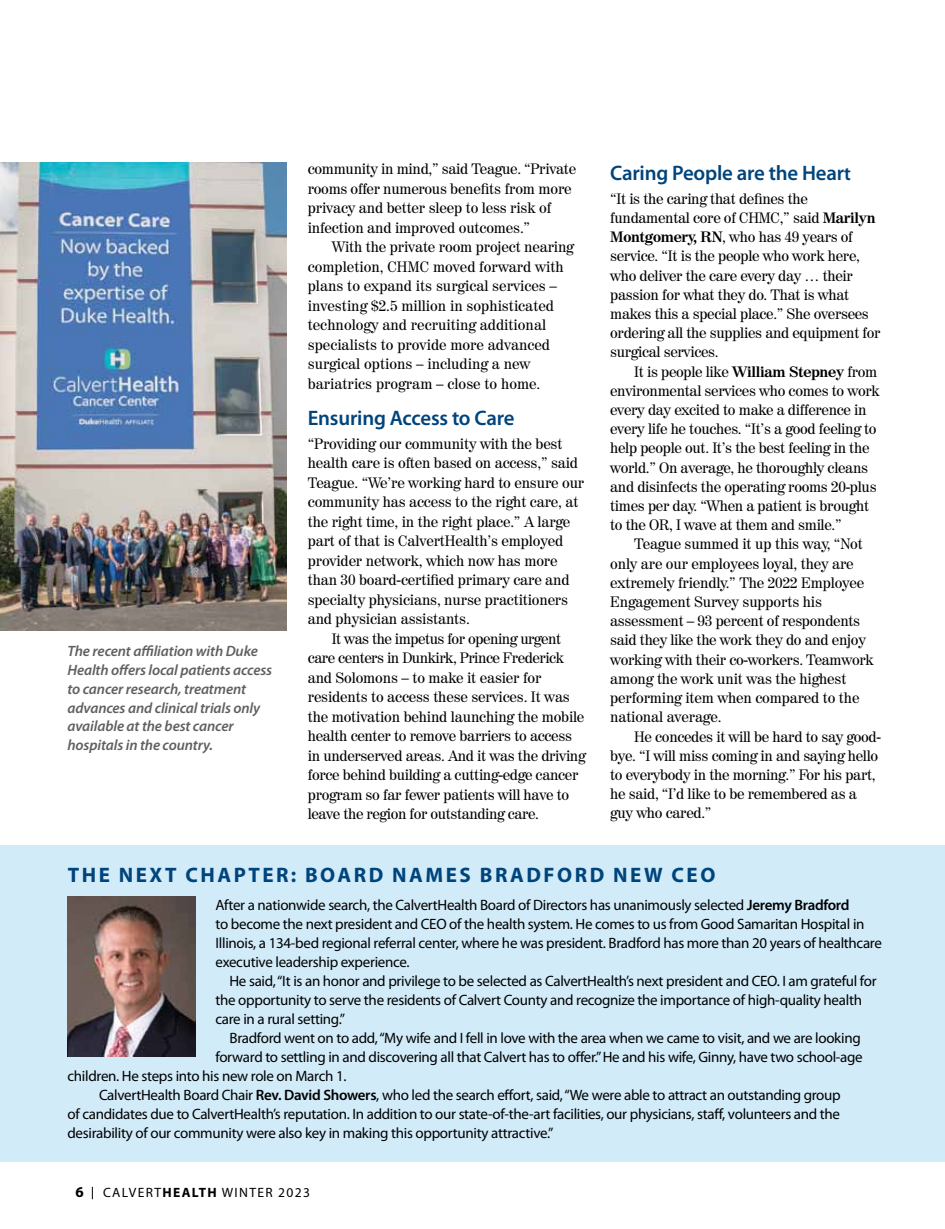
<style>
.page{position:relative;width:945px;height:1229px;background:#fff}
.page>*{position:absolute;margin:0;border:0;box-sizing:border-box;transform-origin:0 0}
.t1{font:600 21px "Myriad Pro";letter-spacing:-.01em;color:#00447c}
.t2{font:700 21px "Myriad Pro";letter-spacing:.12em;color:#00447c}
.t3{font:15px/19.2px "Century 725 BT";letter-spacing:-.02em;color:#000}
.t4{font:15px/19px "Myriad Pro";letter-spacing:-.02em;color:#000}
.t5{font:15px/19.5px "Century 725 BT";color:#000}
.t6{font:italic 600 15px/18.8px "Myriad Pro";letter-spacing:-.01em;color:#5f6062}
.t7{font:700 15px "Myriad";color:#000}
.t8{font:13.5px "Myriad";letter-spacing:.1em;color:#000}
.s1{font-size:19.5px}
.s2{font-weight:700}
.s3{font-weight:600}
.s4{font-family:"Myriad Pro"}
</style>
<div class="page">
<div style="left:0;top:845px;width:945px;height:316px;background:#d1ebf9"></div>
<img style="left:68px;top:896px;width:127px;height:160px">
<img style="left:0;top:162px;width:286px;height:469px">
<svg style="left:92px;top:1186px;width:1px;height:13px"></svg>
<p class="t6" style="left:68px;top:641px;width:206px">The recent affiliation with Duke<br>Health offers local patients access to cancer research, treatment advances and clinical trials only available at the best cancer hospitals in the country.</p>
<p class="t3" style="left:308px;top:159px;width:270px">community in mind,” said Teague. “Private rooms offer numerous benefits from more privacy and better sleep to less risk of infection and improved outcomes.”</p>
<p class="t5" style="left:308px;top:237px;width:268px;text-indent:24px">With the private room project nearing completion, CHMC moved forward with plans to expand its surgical services – investing $2.5 million in sophisticated technology and recruiting additional specialists to provide more advanced surgical options – including a new bariatrics program – close to home.</p>
<h1 class="t1" style="left:308px;top:404px;width:208px">Ensuring Access to Care</h1>
<p class="t3" style="left:308px;top:433px;width:256px">“Providing our community with the best</p>
<p class="t3" style="left:308px;top:453px;width:272px">health care is often based on access,” said</p>
<p class="t3" style="left:308px;top:472px;width:278px">Teague. “We’re working hard to ensure our</p>
<p class="t3" style="left:308px;top:492px;width:272px">community has access to the right care, at</p>
<p class="t3" style="left:308px;top:511px;width:264px">the right time, in the right place.” A large</p>
<p class="t3" style="left:308px;top:531px;width:257px">part of that is CalvertHealth’s employed</p>
<p class="t3" style="left:308px;top:550px;width:251px">provider network, which now has more</p>
<p class="t3" style="left:308px;top:570px;width:263px">than 30 board-certified primary care and</p>
<p class="t3" style="left:308px;top:589px;width:262px">specialty physicians, nurse practitioners</p>
<p class="t3" style="left:308px;top:609px;width:164px">and physician assistants.</p>
<p class="t3" style="left:332px;top:628px;width:231px">It was the impetus for opening urgent</p>
<p class="t3" style="left:308px;top:648px;width:258px">care centers in Dunkirk, Prince Frederick</p>
<p class="t3" style="left:308px;top:667px;width:235px">and Solomons – to make it easier for</p>
<p class="t3" style="left:308px;top:687px;width:264px">residents to access these services. It was</p>
<p class="t3" style="left:308px;top:706px;width:278px">the motivation behind launching the mobile</p>
<p class="t3" style="left:308px;top:726px;width:266px">health center to remove barriers to access</p>
<p class="t3" style="left:308px;top:745px;width:279px">in underserved areas. And it was the driving</p>
<p class="t3" style="left:308px;top:765px;width:272px">force behind building a cutting-edge cancer</p>
<p class="t3" style="left:308px;top:784px;width:263px">program so far fewer patients will have to</p>
<p class="t3" style="left:308px;top:804px;width:233px">leave the region for outstanding care.</p>
<h1 class="t1" style="left:610px;top:160px;width:242px">Caring People are the Hear<span class="s1">t</span></h1>
<p class="t3" style="left:610px;top:189px;width:272px">“It is the caring that defines the fundamental core of CHMC,” said <span class="s2">Marilyn Montgomery, RN</span>, who has 49 years of service. “It is the people who work here, who deliver the care every day … their passion for what they do. That is what makes this a special place.” She oversees ordering all the supplies and equipment for surgical services.</p>
<p class="t3" style="left:610px;top:361px;width:271px;text-indent:24px">It is people like <span class="s2">William Stepney</span> from environmental services who comes to work every day excited to make a difference in every life he touches. “It’s a good feeling to help people out. It’s the best feeling in the world.” On average, he thoroughly cleans and disinfects the operating rooms 20-plus times per day. “When a patient is brought to the OR, I wave at them and smile.”</p>
<p class="t3" style="left:610px;top:534px;width:265px;text-indent:24px">Teague summed it up this way, “Not only are our employees loyal, they are extremely friendly.” The 2022 Employee Engagement Survey supports his assessment – 93 percent of respondents said they like the work they do and enjoy working with their co-workers. Teamwork among the work unit was the highest performing item when compared to the national average.</p>
<p class="t3" style="left:610px;top:726px;width:272px;text-indent:24px">He concedes it will be hard to say good&shy;bye. “I will miss coming in and saying hello to everybody in the morning.” For his part, he said, “I’d like to be remembered as a guy who cared.”</p>
<h1 class="t2" style="left:68px;top:861px;width:634px">THE NEXT CHAPTER: BOARD NAMES BRADFORD NEW CEO</h1>
<p class="t4" style="left:216px;top:894px;width:668px">After a nationwide search, the CalvertHealth Board of Directors has unanimously selected <span class="s3">Jeremy Bradford<br></span>to become the next president and CEO of the health system. He comes to us from Good Samaritan Hospital in Illinois, a 134-bed regional referral center, where he was president. Bradford has more than 20 years of healthcare executive leadership experience.</p>
<p class="t4" style="left:216px;top:971px;width:663px;text-indent:14px">He said, “It is an honor and privilege to be selected as CalvertHealth’s next president and CEO. I am grateful for the opportunity to serve the residents of Calvert County and recognize the importance of high-quality health care in a rural setting.”</p>
<p class="t4" style="left:230px;top:1028px;width:633px">Bradford went on to add, “My wife and I fell in love with the area when we came to visit, and we are looking</p>
<p class="t4" style="left:216px;top:1047px;width:649px">forward to settling in and discovering all that Calvert has to offer.” He and his wife, Ginny, have two school-age</p>
<p class="t4" style="left:68px;top:1066px;width:280px">children. He steps into his new role on March 1.</p>
<p class="t4" style="left:99px;top:1085px;width:743px">CalvertHealth Board Chair <span class="s3">Rev. David Showers</span>, who led the search effort, said, “We were able to attract an outstanding group</p>
<p class="t4" style="left:68px;top:1104px;width:774px">of candidates due to CalvertHealth’s reputation. In addition to our state-of-the-art facilities, our physicians, staff, volunteers and the</p>
<p class="t4" style="left:68px;top:1123px;width:488px">desirability of our community were also key in making this opportunity attractive.”</p>
<p class="t7" style="left:76px;top:1183px;width:10px">6</p>
<p class="t8" style="left:103px;top:1185px;width:209px"><span class="s4">CALVERT</span><span class="s2">HEALTH</span> WINTER 2023</p>
</div>
